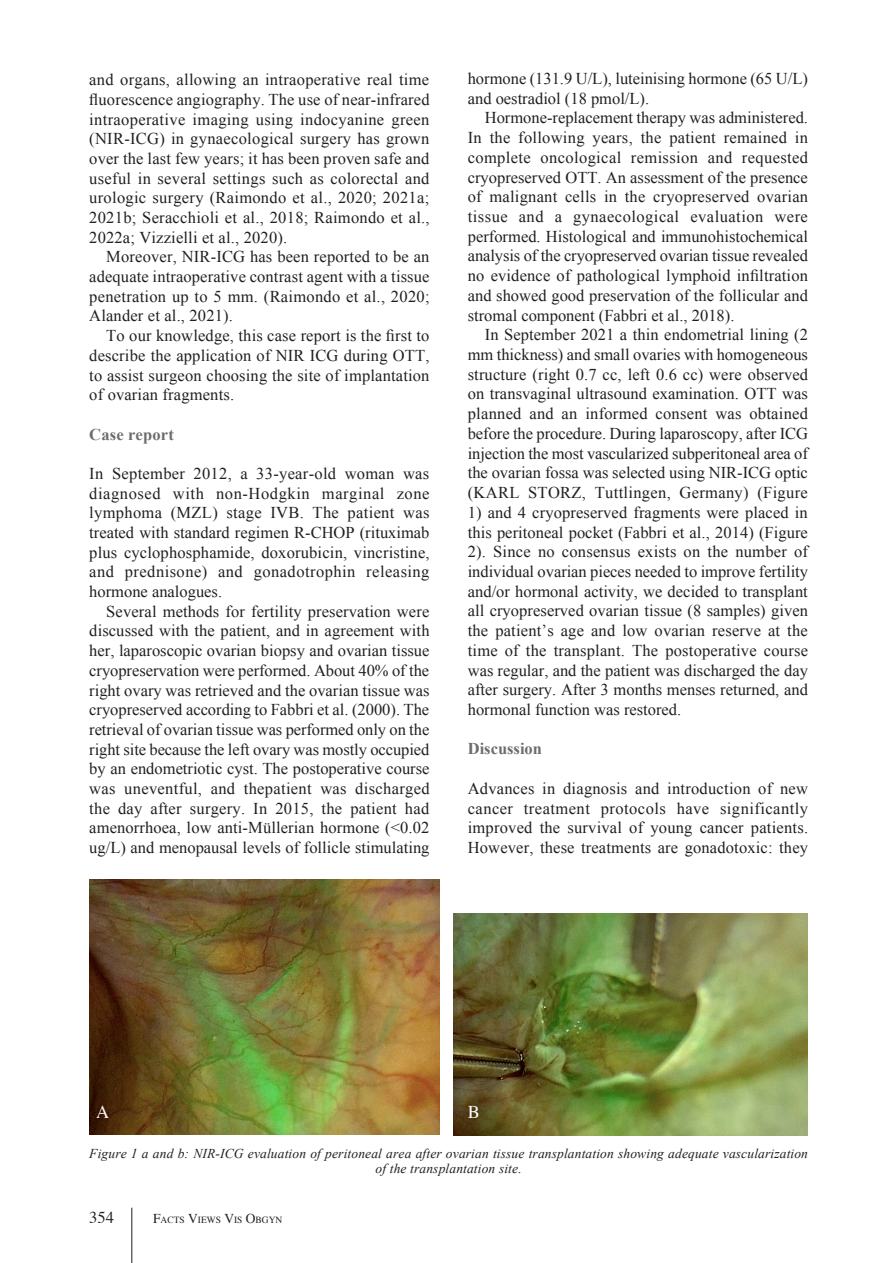
<style>
.page{position:relative;width:893px;height:1263px;background:#fff}
.page>*{position:absolute;margin:0;border:0;box-sizing:border-box;transform-origin:0 0}
.t1{font:18px "Times";color:#fff}
.t2{font:16.5px/19.6px "Times New Roman";letter-spacing:.01em;color:#231f20;text-align:justify}
.t3{font:700 16.5px "Times New Roman";color:#6c6d70}
.t4{font:16.5px "Times";color:#231f20}
.t5{font:italic 13.5px/15px "Times New Roman";letter-spacing:.01em;color:#231f20;text-align:center}
.t6{font:9.45px "Times";color:#231f20}
.s1{font-size:13.5px}
</style>
<div class="page">
<hr style="left:131px;top:1208px;width:1px;height:55px;background:#231f20">
<img style="left:89px;top:880px;width:351px;height:255px">
<img style="left:453px;top:913px;width:355px;height:222px">
<p class="t2" style="left:89px;top:70px;width:342px">and organs, allowing an intraoperative real time fluorescence angiography. The use of near-infrared intraoperative imaging using indocyanine green (NIR-ICG) in gynaecological surgery has grown over the last few years; it has been proven safe and useful in several settings such as colorectal and urologic surgery (Raimondo et al., 2020; 2021a; 2021b; Seracchioli et al., 2018; Raimondo et al., 2022a; Vizzielli et al., 2020).</p>
<p class="t2" style="left:89px;top:247px;width:342px;text-indent:17px">Moreover, NIR-ICG has been reported to be an adequate intraoperative contrast agent with a tissue penetration up to 5 mm. (Raimondo et al., 2020; Alander et al., 2021).</p>
<p class="t2" style="left:89px;top:326px;width:342px;text-indent:17px">To our knowledge, this case report is the first to describe the application of NIR ICG during OTT, to assist surgeon choosing the site of implantation of ovarian fragments.</p>
<p class="t3" style="left:89px;top:423px;width:86px">Case report</p>
<p class="t2" style="left:89px;top:463px;width:342px">In September 2012, a 33-year-old woman was diagnosed with non-Hodgkin marginal zone lymphoma (MZL) stage IVB. The patient was treated with standard regimen R-CHOP (rituximab plus cyclophosphamide, doxorubicin, vincristine, and prednisone) and gonadotrophin releasing hormone analogues.</p>
<p class="t2" style="left:89px;top:601px;width:342px;text-indent:17px">Several methods for fertility preservation were discussed with the patient, and in agreement with her, laparoscopic ovarian biopsy and ovarian tissue cryopreservation were performed. About 40% of the right ovary was retrieved and the ovarian tissue was cryopreserved according to Fabbri et al. (2000). The retrieval of ovarian tissue was performed only on the right site because the left ovary was mostly occupied by an endometriotic cyst. The postoperative course was uneventful, and thepatient was discharged the day after surgery. In 2015, the patient had amenorrhoea, low anti-Müllerian hormone (&lt;0.02 ug/L) and menopausal levels of follicle stimulating</p>
<p class="t2" style="left:468px;top:68px;width:342px">hormone (131.9 U/L), luteinising hormone (65 U/L) and oestradiol (18 pmol/L).</p>
<p class="t2" style="left:468px;top:108px;width:342px;text-indent:17px">Hormone-replacement therapy was administered.<br>In the following years, the patient remained in complete oncological remission and requested cryopreserved OTT. An assessment of the presence of malignant cells in the cryopreserved ovarian tissue and a gynaecological evaluation were performed. Histological and immunohistochemical analysis of the cryopreserved ovarian tissue revealed no evidence of pathological lymphoid infiltration and showed good preservation of the follicular and stromal component (Fabbri et al., 2018).</p>
<p class="t2" style="left:468px;top:325px;width:342px;text-indent:17px">In September 2021 a thin endometrial lining (2 mm thickness) and small ovaries with homogeneous structure (right 0.7 cc, left 0.6 cc) were observed on transvaginal ultrasound examination. OTT was planned and an informed consent was obtained before the procedure. During laparoscopy, after ICG injection the most vascularized subperitoneal area of the ovarian fossa was selected using NIR-ICG optic (KARL STORZ, Tuttlingen, Germany) (Figure</p>
<p class="t2" style="left:468px;top:502px;width:342px">1) and 4 cryopreserved fragments were placed in this peritoneal pocket (Fabbri et al., 2014) (Figure 2). Since no consensus exists on the number of individual ovarian pieces needed to improve fertility and/or hormonal activity, we decided to transplant all cryopreserved ovarian tissue (8 samples) given the patient’s age and low ovarian reserve at the time of the transplant. The postoperative course was regular, and the patient was discharged the day after surgery. After 3 months menses returned, and hormonal function was restored.</p>
<p class="t3" style="left:468px;top:737px;width:76px">Discussion</p>
<p class="t2" style="left:468px;top:778px;width:342px">Advances in diagnosis and introduction of new cancer treatment protocols have significantly improved the survival of young cancer patients.<br>However, these treatments are gonadotoxic: they</p>
<p class="t1" style="left:96px;top:1095px;width:14px">A</p>
<p class="t1" style="left:468px;top:1095px;width:12px">B</p>
<p class="t5" style="left:89px;top:1145px;width:720px">Figure 1 a and b: NIR-ICG evaluation of peritoneal area after ovarian tissue transplantation showing adequate vascularization of the transplantation site.</p>
<p class="t4" style="left:89px;top:1202px;width:26px">354</p>
<p class="t6" style="left:153px;top:1211px;width:131px"><span class="s1">F</span>ACTS <span class="s1">V</span>IEWS <span class="s1">V</span>IS <span class="s1">O</span>BGYN</p>
</div>
